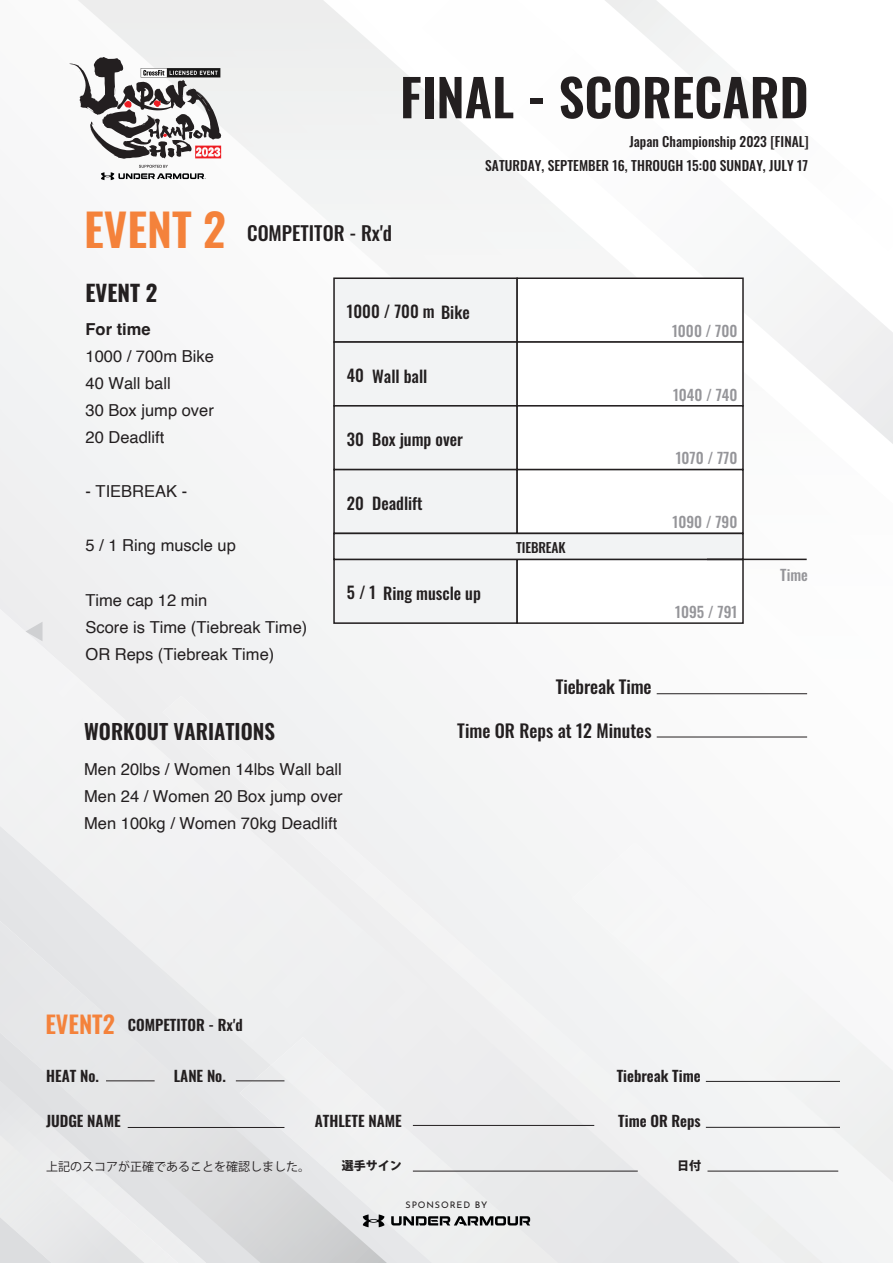
<style>
.page{position:relative;width:893px;height:1263px;background:#f5f5f6}
.page>*{position:absolute;margin:0;border:0;box-sizing:border-box;transform-origin:0 0}
.t1{font:600 51px "Oswald";color:#231f20}
.t2{font:600 45px "Oswald";color:#f4823b}
.t3{font:700 22.5px "Oswald";color:#231f20}
.t4{font:600 21px "Oswald";color:#231f20}
.t5{font:500 19.5px "Oswald";color:#231f20}
.t6{font:500 18px "Oswald";color:#231f20}
.t7{font:16.5px/27px "Helvetica";color:#231f20}
.t8{font:500 16.5px "Oswald";color:#231f20}
.t9{font:700 16.5px "Helvetica";color:#231f20}
.t10{font:600 15px "Oswald";color:#231f20}
.t11{font:500 15px "Oswald";color:#959599}
.t12{font:500 13.5px "Oswald";letter-spacing:.005em;color:#231f20}
.t13{font:12px "Koz Go Pr 6 N";color:#231f20}
.t14{font:800 12px "Koz Go Pr 6 N";color:#231f20}
.t15{font:100 9px "Josefin Sans";letter-spacing:.1em;color:#231f20}
.s1{font-size:24px;color:#f4823b}
</style>
<div class="page">
<svg style="left:0;top:609px;width:740px;height:312px"></svg>
<div style="left:0;top:921px;width:162px;height:160px;background:#e6e7e8"></div>
<svg style="left:162px;top:696px;width:661px;height:567px"></svg>
<svg style="left:0;top:1081px;width:206px;height:182px"></svg>
<svg style="left:69px;top:57px;width:152px;height:102px"></svg>
<svg style="left:101px;top:165px;width:105px;height:15px"></svg>
<hr style="left:657px;top:737px;width:150px;height:1px;background:#231f20">
<div style="left:333px;top:277px;width:185px;height:66px;background:#f2f3f4;border:2px solid #231f20"></div>
<div style="left:516px;top:277px;width:228px;height:66px;background:#fff;border:2px solid #231f20"></div>
<div style="left:333px;top:341px;width:185px;height:66px;background:#f2f3f4;border:2px solid #231f20"></div>
<div style="left:516px;top:341px;width:228px;height:66px;background:#fff;border:2px solid #231f20"></div>
<div style="left:333px;top:405px;width:185px;height:65px;background:#f2f3f4;border:2px solid #231f20"></div>
<div style="left:516px;top:405px;width:228px;height:65px;background:#fff;border:2px solid #231f20"></div>
<div style="left:333px;top:469px;width:185px;height:65px;background:#f2f3f4;border:2px solid #231f20"></div>
<div style="left:516px;top:469px;width:228px;height:65px;background:#fff;border:2px solid #231f20"></div>
<div style="left:333px;top:559px;width:185px;height:65px;background:#f2f3f4;border:2px solid #231f20"></div>
<div style="left:516px;top:559px;width:228px;height:65px;background:#fff;border:2px solid #231f20"></div>
<div style="left:333px;top:533px;width:411px;height:27px;background:#f2f3f4;border:2px solid #231f20"></div>
<hr style="left:707px;top:559px;width:100px;height:1px;background:#231f20">
<hr style="left:657px;top:693px;width:150px;height:1px;background:#231f20">
<svg style="left:26px;top:622px;width:17px;height:19px"></svg>
<hr style="left:236px;top:1080px;width:48px;height:1px;background:#231f20">
<hr style="left:106px;top:1080px;width:49px;height:1px;background:#231f20">
<hr style="left:706px;top:1081px;width:134px;height:1px;background:#231f20">
<hr style="left:706px;top:1127px;width:134px;height:1px;background:#231f20">
<hr style="left:128px;top:1127px;width:156px;height:1px;background:#231f20">
<hr style="left:413px;top:1125px;width:181px;height:1px;background:#231f20">
<hr style="left:707px;top:1171px;width:131px;height:1px;background:#231f20">
<hr style="left:413px;top:1171px;width:225px;height:1px;background:#231f20">
<svg style="left:391px;top:1216px;width:139px;height:9px"></svg>
<svg style="left:363px;top:1214px;width:21px;height:13px"></svg>
<h1 class="t1" style="left:400px;top:71px;width:410px">FINAL - SCORECARD</h1>
<p class="t12" style="left:629px;top:135px;width:181px">Japan Championship 2023 [FINAL]</p>
<h2 class="t2" style="left:84px;top:206px;width:143px">EVENT 2</h2>
<h3 class="t3" style="left:86px;top:281px;width:73px">EVENT 2</h3>
<p class="t9" style="left:86px;top:323px;width:67px">For time</p>
<p class="t7" style="left:86px;top:344px;width:130px">1000 / 700m Bike<br>40 Wall ball<br>30 Box jump over<br>20 Deadlift</p>
<p class="t7" style="left:86px;top:479px;width:103px">- TIEBREAK -</p>
<p class="t5" style="left:247px;top:223px;width:147px">COMPETITOR - Rx'd</p>
<p class="t12" style="left:485px;top:159px;width:324px">SATURDAY, SEPTEMBER 16, THROUGH 15:00 SUNDAY, JULY 17</p>
<p class="t8" style="left:347px;top:303px;width:124px">1000 / 700 m Bike</p>
<p class="t8" style="left:347px;top:367px;width:82px">40 Wall ball</p>
<p class="t8" style="left:347px;top:431px;width:117px">30 Box jump over</p>
<p class="t8" style="left:347px;top:495px;width:77px">20 Deadlift</p>
<p class="t11" style="left:672px;top:323px;width:67px">1000 / 700</p>
<p class="t11" style="left:673px;top:387px;width:66px">1040 / 740</p>
<p class="t11" style="left:676px;top:450px;width:63px">1070 / 770</p>
<p class="t11" style="left:672px;top:514px;width:66px">1090 / 790</p>
<p class="t7" style="left:86px;top:533px;width:152px">5 / 1 Ring muscle up</p>
<p class="t7" style="left:86px;top:587px;width:223px">Time cap 12 min<br>Score is Time (Tiebreak Time)<br>OR Reps (Tiebreak Time)</p>
<p class="t8" style="left:347px;top:584px;width:135px">5 / 1 Ring muscle up</p>
<p class="t12" style="left:516px;top:540px;width:51px">TIEBREAK</p>
<p class="t6" style="left:556px;top:677px;width:97px">Tiebreak Time</p>
<p class="t4" style="left:84px;top:720px;width:192px">WORKOUT VARIATIONS</p>
<p class="t7" style="left:84px;top:757px;width:260px;text-align:justify">Men 20lbs / Women 14lbs Wall ball Men 24 / Women 20 Box jump over Men 100kg / Women 70kg Deadlift</p>
<p class="t6" style="left:457px;top:721px;width:196px">Time OR Reps at 12 Minutes</p>
<p class="t11" style="left:675px;top:604px;width:64px">1095 / 791</p>
<p class="t11" style="left:780px;top:567px;width:29px">Time</p>
<p class="t10" style="left:45px;top:1017px;width:199px"><span class="s1">EVENT2</span> COMPETITOR - Rx'd</p>
<p class="t10" style="left:46px;top:1068px;width:54px">HEAT No.</p>
<p class="t10" style="left:174px;top:1068px;width:54px">LANE No.</p>
<p class="t10" style="left:617px;top:1068px;width:86px">Tiebreak Time</p>
<p class="t10" style="left:46px;top:1112px;width:76px">JUDGE NAME</p>
<p class="t10" style="left:315px;top:1112px;width:88px">ATHLETE NAME</p>
<p class="t10" style="left:618px;top:1112px;width:84px">Time OR Reps</p>
<p class="t14" style="left:342px;top:1159px;width:62px">選手サイン</p>
<p class="t14" style="left:677px;top:1159px;width:25px">日付</p>
<p class="t15" style="left:406px;top:1201px;width:83px">SPONSORED BY</p>
<p class="t13" style="left:46px;top:1159px;width:266px">上記のスコアが正確であることを確認しました。</p>
</div>
